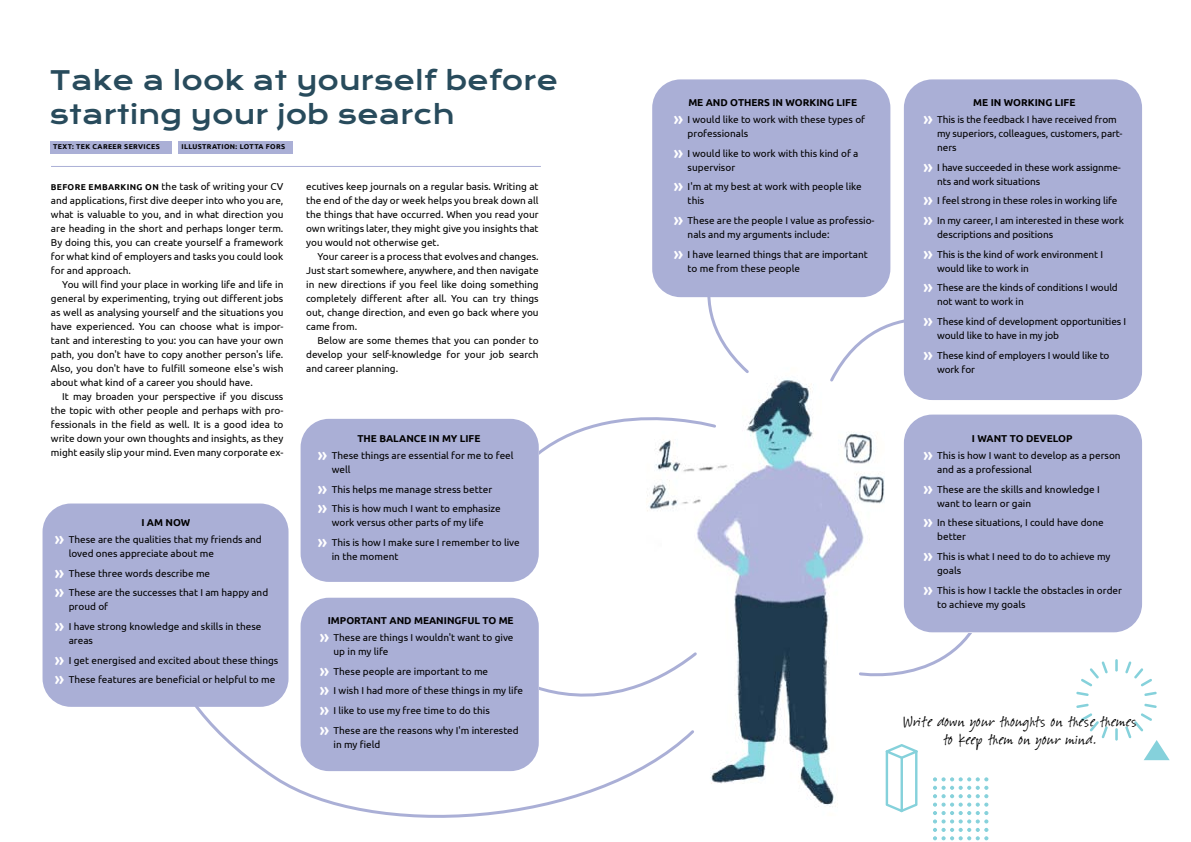
<style>
.page{position:relative;width:1191px;height:842px;background:#fff}
.page>*{position:absolute;margin:0;border:0;box-sizing:border-box;transform-origin:0 0}
.t1{font:26px/34px "Krona One";color:#284b5c}
.t2{font:18px/18px "Suomi Hand Script";letter-spacing:.04em;color:#000;text-align:center}
.t3{font:10px/14px "Ubuntu";color:#000}
.t4{font:700 7px "Ubuntu";letter-spacing:.05em;color:#000}
.s1{font-weight:700;font-size:8.5px}
.s2{font-weight:700}
.s3{font-weight:500;font-size:18px;color:#fff}
</style>
<div class="page">
<img style="left:647px;top:379px;width:237px;height:427px">
<svg style="left:497px;top:385px;width:220px;height:115px"></svg>
<div style="left:50px;top:141px;width:121px;height:13px;background:#aaafd6"></div>
<div style="left:179px;top:141px;width:114px;height:13px;background:#aaafd6"></div>
<hr style="left:51px;top:166px;width:490px;height:1px;background:#aaafd6">
<svg style="left:195px;top:667px;width:502px;height:151px"></svg>
<svg style="left:827px;top:280px;width:80px;height:104px"></svg>
<svg style="left:664px;top:292px;width:87px;height:81px"></svg>
<svg style="left:857px;top:577px;width:137px;height:114px"></svg>
<svg style="left:539px;top:650px;width:160px;height:75px"></svg>
<svg style="left:933px;top:777px;width:55px;height:63px"></svg>
<svg style="left:885px;top:744px;width:32px;height:68px"></svg>
<svg style="left:1115px;top:728px;width:2px;height:13px"></svg>
<svg style="left:1076px;top:704px;width:31px;height:34px"></svg>
<svg style="left:1076px;top:692px;width:12px;height:4px"></svg>
<svg style="left:1081px;top:661px;width:26px;height:25px"></svg>
<svg style="left:1115px;top:659px;width:2px;height:12px"></svg>
<svg style="left:1125px;top:661px;width:27px;height:25px"></svg>
<svg style="left:1144px;top:692px;width:12px;height:4px"></svg>
<svg style="left:1125px;top:704px;width:44px;height:56px"></svg>
<div style="left:652px;top:79px;width:238px;height:218px;background:#aaafd6;border-radius:28px"></div>
<div style="left:904px;top:79px;width:238px;height:321px;background:#aaafd6;border-radius:28px"></div>
<div style="left:904px;top:415px;width:238px;height:217px;background:#aaafd6;border-radius:28px"></div>
<div style="left:300px;top:419px;width:239px;height:163px;background:#aaafd6;border-radius:28px"></div>
<div style="left:300px;top:598px;width:239px;height:173px;background:#aaafd6;border-radius:28px"></div>
<div style="left:43px;top:503px;width:245px;height:204px;background:#aaafd6;border-radius:28px"></div>
<h1 class="t1" style="left:50px;top:63px;width:510px">Take a look at yourself before starting your job search</h1>
<p class="t4" style="left:53px;top:143px;width:108px">TEXT: TEK CAREER SERVICES</p>
<p class="t4" style="left:181px;top:143px;width:105px">ILLUSTRATION: LOTTA FORS</p>
<p class="t3" style="left:51px;top:179px;width:234px;text-align:justify"><span class="s1">BEFORE EMBARKING ON</span> the task of writing your CV and applications, first dive deeper into who you are, what is valuable to you, and in what direction you are heading in the short and perhaps longer term.<br>By doing this, you can create yourself a framework for what kind of employers and tasks you could look for and approach.</p>
<p class="t3" style="left:51px;top:277px;width:234px;text-align:justify;text-indent:11px">You will find your place in working life and life in general by experimenting, trying out different jobs as well as analysing yourself and the situations you have experienced. You can choose what is impor&shy;tant and interesting to you: you can have your own path, you don't have to copy another person's life.<br>Also, you don't have to fulfill someone else's wish about what kind of a career you should have.</p>
<p class="t3" style="left:51px;top:389px;width:234px;text-align:justify;text-indent:11px">It may broaden your perspective if you discuss the topic with other people and perhaps with pro&shy;fessionals in the field as well. It is a good idea to write down your own thoughts and insights, as they might easily slip your mind. Even many corporate ex-</p>
<p class="t3" style="left:55px;top:514px;width:209px;line-height:16.8px;text-indent:87px"><span class="s2">I AM NOW<br></span><span class="s3">»</span> These are the qualities that my friends and</p>
<p class="t3" style="left:55px;top:543px;width:215px;line-height:19.7px;text-indent:14px">loved ones appreciate about me<br><span class="s3">»</span> These three words describe me<br><span class="s3">»</span> These are the successes that I am happy and</p>
<p class="t3" style="left:55px;top:596px;width:208px;line-height:19.7px;text-indent:14px">proud of<br><span class="s3">»</span> I have strong knowledge and skills in these</p>
<p class="t3" style="left:55px;top:630px;width:225px;line-height:19.7px;text-indent:14px">areas<br><span class="s3">»</span> I get energised and excited about these things <span class="s3">»</span> These features are beneficial or helpful to me</p>
<p class="t3" style="left:306px;top:179px;width:234px;text-align:justify">ecutives keep journals on a regular basis. Writing at the end of the day or week helps you break down all the things that have occurred. When you read your own writings later, they might give you insights that you would not otherwise get.</p>
<p class="t3" style="left:306px;top:249px;width:234px;text-align:justify;text-indent:11px">Your career is a process that evolves and changes.<br>Just start somewhere, anywhere, and then navigate in new directions if you feel like doing something completely different after all. You can try things out, change direction, and even go back where you came from.</p>
<p class="t3" style="left:306px;top:333px;width:234px;text-align:justify;text-indent:11px">Below are some themes that you can ponder to develop your self-knowledge for your job search and career planning.</p>
<p class="t3" style="left:317px;top:430px;width:197px;line-height:16.8px;text-indent:40px"><span class="s2">THE BALANCE IN MY LIFE<br></span><span class="s3">»</span> These things are essential for me to feel</p>
<p class="t3" style="left:317px;top:459px;width:184px;line-height:19.7px;text-indent:14px">well<br><span class="s3">»</span> This helps me manage stress better <span class="s3">»</span> This is how much I want to emphasize</p>
<p class="t3" style="left:317px;top:512px;width:204px;line-height:19.7px;text-indent:14px">work versus other parts of my life<br><span class="s3">»</span> This is how I make sure I remember to live</p>
<p class="t3" style="left:332px;top:549px;width:68px">in the moment</p>
<p class="t3" style="left:319px;top:612px;width:196px;line-height:16.8px;text-align:right"><span class="s2">IMPORTANT AND MEANINGFUL TO ME </span><span class="s3">»</span> These are things I wouldn't want to give</p>
<p class="t3" style="left:319px;top:641px;width:205px;line-height:19.7px;text-indent:14px">up in my life<br><span class="s3">»</span> These people are important to me<br><span class="s3">»</span> I wish I had more of these things in my life <span class="s3">»</span> I like to use my free time to do this<br><span class="s3">»</span> These are the reasons why I'm interested</p>
<p class="t3" style="left:333px;top:737px;width:48px">in my field</p>
<p class="t3" style="left:673px;top:94px;width:193px;line-height:16.8px;text-indent:15px"><span class="s2">ME AND OTHERS IN WORKING LIFE </span><span class="s3">»</span> I would like to work with these types of</p>
<p class="t3" style="left:673px;top:123px;width:186px;line-height:19.7px;text-indent:14px">professionals<br><span class="s3">»</span> I would like to work with this kind of a</p>
<p class="t3" style="left:673px;top:157px;width:190px;line-height:19.7px;text-indent:14px">supervisor<br><span class="s3">»</span> I'm at my best at work with people like</p>
<p class="t3" style="left:673px;top:190px;width:203px;line-height:19.7px;text-indent:14px">this<br><span class="s3">»</span> These are the people I value as professio-</p>
<p class="t3" style="left:673px;top:224px;width:196px;line-height:19.7px;text-indent:14px">nals and my arguments include:<br><span class="s3">»</span> I have learned things that are important</p>
<p class="t3" style="left:687px;top:261px;width:114px">to me from these people</p>
<p class="t3" style="left:923px;top:94px;width:195px;line-height:16.8px;text-indent:50px"><span class="s2">ME IN WORKING LIFE<br></span><span class="s3">»</span> This is the feedback I have received from</p>
<p class="t3" style="left:937px;top:126px;width:187px">my superiors, colleagues, customers, part&shy;ners</p>
<p class="t3" style="left:937px;top:160px;width:185px;text-indent:-14px"><span class="s3">»</span> I have succeeded in these work assignme&shy;nts and work situations</p>
<p class="t3" style="left:923px;top:190px;width:202px;line-height:19.7px"><span class="s3">»</span> I feel strong in these roles in working life <span class="s3">»</span> In my career, I am interested in these work</p>
<p class="t3" style="left:923px;top:224px;width:181px;line-height:19.7px;text-indent:14px">descriptions and positions<br><span class="s3">»</span> This is the kind of work environment I</p>
<p class="t3" style="left:923px;top:258px;width:196px;line-height:19.7px;text-indent:14px">would like to work in<br><span class="s3">»</span> These are the kinds of conditions I would</p>
<p class="t3" style="left:923px;top:291px;width:205px;line-height:19.7px;text-indent:14px">not want to work in<br><span class="s3">»</span> These kind of development opportunities I</p>
<p class="t3" style="left:923px;top:325px;width:188px;line-height:19.7px;text-indent:14px">would like to have in my job<br><span class="s3">»</span> These kind of employers I would like to</p>
<p class="t3" style="left:937px;top:362px;width:39px">work for</p>
<p class="t3" style="left:923px;top:430px;width:199px;line-height:16.8px;text-align:center"><span class="s2">I WANT TO DEVELOP<br></span><span class="s3">»</span> This is how I want to develop as a person</p>
<p class="t3" style="left:923px;top:459px;width:178px;line-height:19.7px;text-indent:14px">and as a professional<br><span class="s3">»</span> These are the skills and knowledge I</p>
<p class="t3" style="left:923px;top:493px;width:182px;line-height:19.7px;text-indent:14px">want to learn or gain<br><span class="s3">»</span> In these situations, I could have done</p>
<p class="t3" style="left:923px;top:526px;width:189px;line-height:19.7px;text-indent:14px">better<br><span class="s3">»</span> This is what I need to do to achieve my</p>
<p class="t3" style="left:923px;top:560px;width:200px;line-height:19.7px;text-indent:14px">goals<br><span class="s3">»</span> This is how I tackle the obstacles in order</p>
<p class="t3" style="left:937px;top:597px;width:90px">to achieve my goals</p>
<h2 class="t2" style="left:903px;top:714px;width:234px">Write down your thoughts on these themes to keep them on your mind.</h2>
</div>
